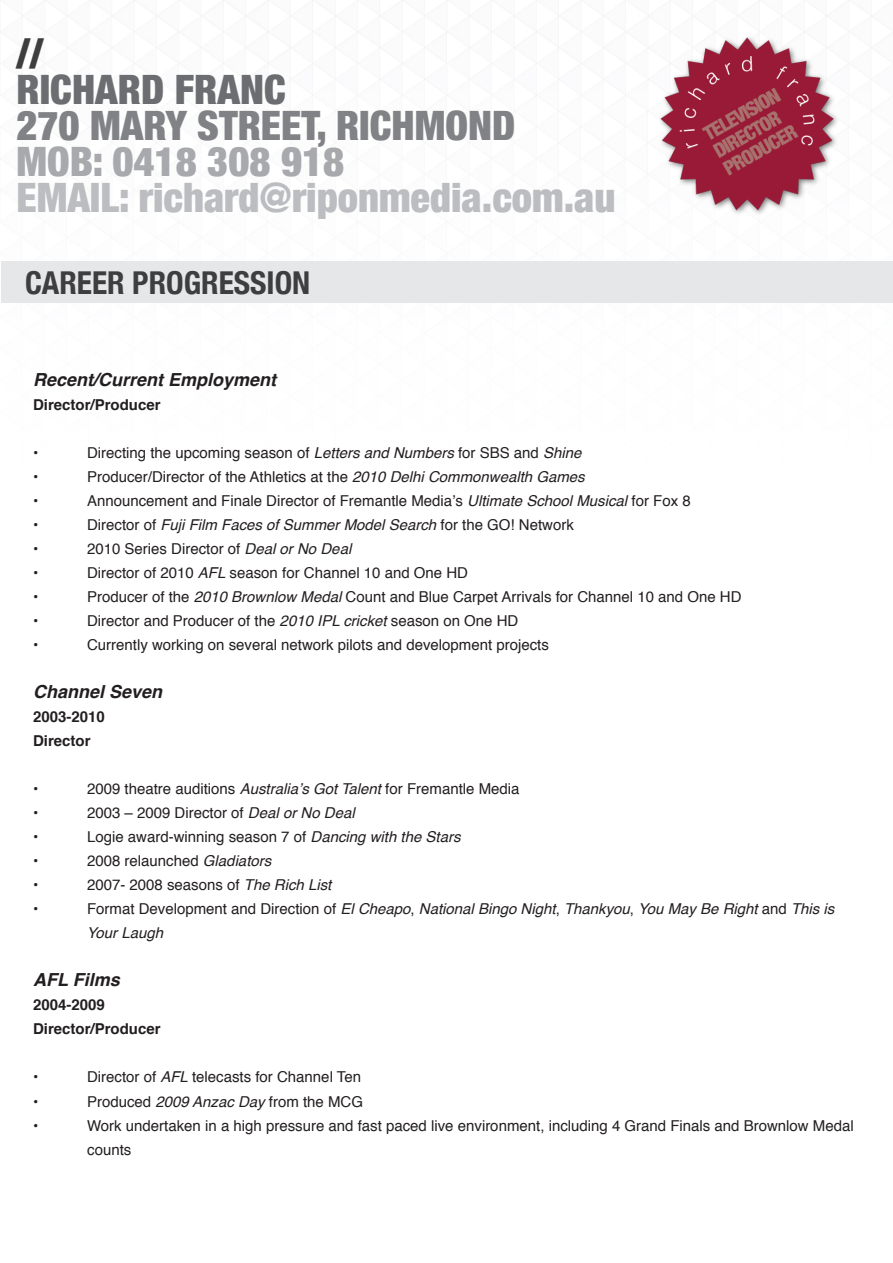
<style>
.page{position:relative;width:893px;height:1263px;background:#fff}
.page>*{position:absolute;margin:0;border:0;box-sizing:border-box;transform-origin:0 0}
.t1{font:900 condensed 40.5px "Helvetica Neue";color:#bcbdc0}
.t2{font:900 condensed 40.5px "Helvetica Neue";color:#808285}
.t3{font:900 condensed 40.5px "Helvetica Neue";color:#a8a9ad}
.t4{font:900 condensed 40.5px "Helvetica Neue";color:#6c6d70}
.t5{font:900 condensed 40.5px "Helvetica Neue";color:#3e3e3f}
.t6{font:700 condensed 31.5px "Helvetica Neue";color:#3e3e3f}
.t7{font:italic 700 18px "Helvetica";color:#231f20}
.t8{font:15px "Helvetica";color:#231f20}
.t9{font:italic 15px "Helvetica";color:#231f20}
.t10{font:700 15px "Helvetica";color:#231f20}
.s1{font-style:italic}
.s2{font-style:normal}
</style>
<div class="page">
<div style="left:1px;top:261px;width:891px;height:41px;background:#e6e7e9"></div>
<img style="left:659px;top:31px;width:179px;height:184px">
<p class="t5" style="left:16px;top:28px;width:28px">//</p>
<p class="t4" style="left:16px;top:64px;width:271px">RICHARD FRANC</p>
<p class="t2" style="left:16px;top:100px;width:500px">270 MARY STREET, RICHMOND</p>
<p class="t3" style="left:16px;top:136px;width:329px">MOB: 0418 308 918</p>
<p class="t1" style="left:16px;top:172px;width:600px">EMAIL: richard@riponmedia.com.au</p>
<p class="t6" style="left:25px;top:264px;width:287px">CAREER PROGRESSION</p>
<p class="t7" style="left:33px;top:365px;width:245px">Recent/Current Employment</p>
<p class="t10" style="left:33px;top:393px;width:129px">Director/Producer</p>
<p class="t8" style="left:33px;top:442px;width:7px">•</p>
<p class="t8" style="left:87px;top:442px;width:496px">Directing the upcoming season of <span class="s1">Letters and Numbers</span> for SBS and <span class="s1">Shine</span></p>
<p class="t8" style="left:33px;top:466px;width:7px">•</p>
<p class="t8" style="left:87px;top:466px;width:499px">Producer/Director of the Athletics at the <span class="s1">2010 Delhi Commonwealth Games</span></p>
<p class="t8" style="left:33px;top:490px;width:7px">•</p>
<p class="t8" style="left:87px;top:490px;width:605px">Announcement and Finale Director of Fremantle Media’s <span class="s1">Ultimate School Musical</span> for Fox 8</p>
<p class="t8" style="left:33px;top:514px;width:7px">•</p>
<p class="t9" style="left:87px;top:513px;width:488px"><span class="s2">Director of</span> Fuji Film Faces of Summer Model Search <span class="s2">for the GO! Network</span></p>
<p class="t8" style="left:33px;top:538px;width:7px">•</p>
<p class="t8" style="left:87px;top:538px;width:266px">2010 Series Director of <span class="s1">Deal or No Deal</span></p>
<p class="t8" style="left:33px;top:562px;width:7px">•</p>
<p class="t8" style="left:87px;top:562px;width:383px">Director of 2010 <span class="s1">AFL</span> season for Channel 10 and One HD</p>
<p class="t8" style="left:33px;top:586px;width:7px">•</p>
<p class="t8" style="left:87px;top:586px;width:656px">Producer of the <span class="s1">2010 Brownlow Medal</span> Count and Blue Carpet Arrivals for Channel 10 and One HD</p>
<p class="t8" style="left:33px;top:610px;width:7px">•</p>
<p class="t8" style="left:87px;top:610px;width:433px">Director and Producer of the <span class="s1">2010 IPL cricket</span> season on One HD</p>
<p class="t8" style="left:33px;top:634px;width:7px">•</p>
<p class="t8" style="left:87px;top:634px;width:463px">Currently working on several network pilots and development projects</p>
<p class="t7" style="left:33px;top:677px;width:131px">Channel Seven</p>
<p class="t10" style="left:33px;top:705px;width:73px">2003-2010</p>
<p class="t10" style="left:33px;top:729px;width:59px">Director</p>
<p class="t8" style="left:33px;top:778px;width:7px">•</p>
<p class="t8" style="left:87px;top:778px;width:434px">2009 theatre auditions <span class="s1">Australia’s Got Talent</span> for Fremantle Media</p>
<p class="t8" style="left:33px;top:802px;width:7px">•</p>
<p class="t8" style="left:87px;top:802px;width:269px">2003 – 2009 Director of <span class="s1">Deal or No Deal</span></p>
<p class="t8" style="left:33px;top:826px;width:7px">•</p>
<p class="t8" style="left:87px;top:826px;width:375px">Logie award-winning season 7 of <span class="s1">Dancing with the Stars</span></p>
<p class="t8" style="left:33px;top:850px;width:7px">•</p>
<p class="t8" style="left:87px;top:850px;width:186px">2008 relaunched <span class="s1">Gladiators</span></p>
<p class="t8" style="left:33px;top:874px;width:7px">•</p>
<p class="t8" style="left:87px;top:874px;width:246px">2007- 2008 seasons of <span class="s1">The Rich List</span></p>
<p class="t8" style="left:33px;top:898px;width:7px">•</p>
<p class="t9" style="left:87px;top:897px;width:749px"><span class="s2">Format Development and Direction of</span> El Cheapo<span class="s2">,</span> National Bingo Night<span class="s2">,</span> Thankyou<span class="s2">,</span> You May Be Right <span class="s2">and</span> This is</p>
<p class="t9" style="left:87px;top:921px;width:78px">Your Laugh</p>
<p class="t7" style="left:33px;top:965px;width:88px">AFL Films</p>
<p class="t10" style="left:33px;top:993px;width:73px">2004-2009</p>
<p class="t10" style="left:33px;top:1017px;width:129px">Director/Producer</p>
<p class="t8" style="left:33px;top:1066px;width:7px">•</p>
<p class="t8" style="left:87px;top:1066px;width:276px">Director of <span class="s1">AFL</span> telecasts for Channel Ten</p>
<p class="t8" style="left:33px;top:1090px;width:7px">•</p>
<p class="t8" style="left:87px;top:1090px;width:277px">Produced <span class="s1">2009 Anzac Day</span> from the MCG</p>
<p class="t8" style="left:33px;top:1114px;width:7px">•</p>
<p class="t8" style="left:87px;top:1114px;width:768px">Work undertaken in a high pressure and fast paced live environment, including 4 Grand Finals and Brownlow Medal</p>
<p class="t8" style="left:87px;top:1138px;width:46px">counts</p>
</div>
